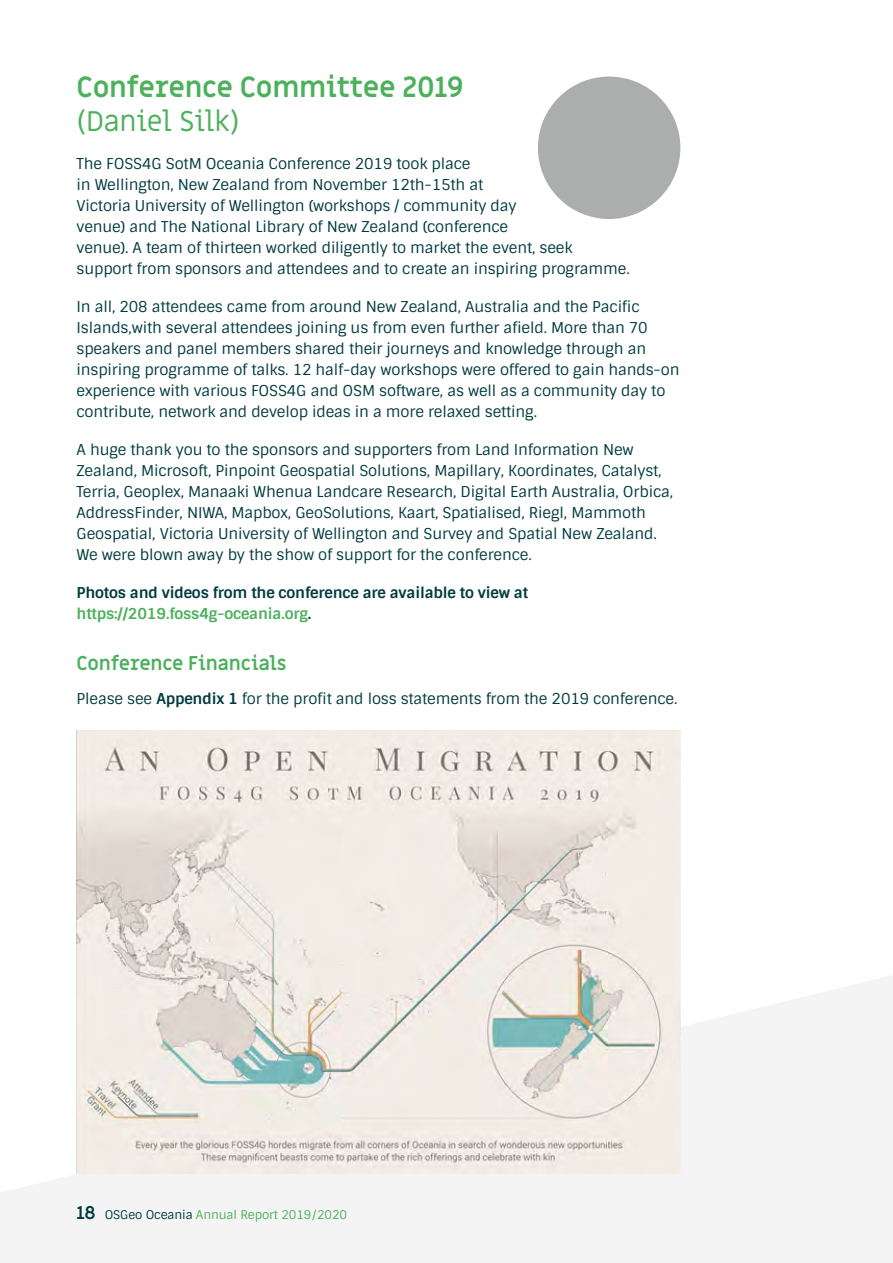
<style>
.page{position:relative;width:893px;height:1263px;background:#fff}
.page>*{position:absolute;margin:0;border:0;box-sizing:border-box;transform-origin:0 0}
.t1{font:700 28.5px/34.5px "Miriam Libre";letter-spacing:-.015em;color:#4db05c}
.t2{font:700 19.5px "Miriam Libre";letter-spacing:-.01em;color:#4db05c}
.t3{font:15px/21px "Sintony";letter-spacing:-.01em;color:#003b40}
.t4{font:700 15px/21px "Sintony";letter-spacing:-.01em;color:#003b40}
.t5{font:12px "Sintony";letter-spacing:-.01em;color:#4db05c}
.s1{font-weight:400}
.s2{color:#4db05c}
.s3{font-weight:700}
.s4{font-family:"Miriam Libre";font-weight:700;font-size:18px;color:#003b40}
.s5{color:#003b40}
</style>
<div class="page">
<svg style="left:0;top:975px;width:893px;height:288px;fill:#f4f4f4"></svg>
<div style="left:538px;top:77px;width:142px;height:142px;background:#acadad;border-radius:50%"></div>
<img style="left:77px;top:730px;width:603px;height:444px">
<p class="t1" style="left:77px;top:70px;width:389px">Conference Committee 2019 <span class="s1">(Daniel Silk)</span></p>
<p class="t3" style="left:77px;top:154px;width:555px">The FOSS4G SotM Oceania Conference 2019 took place<br>in Wellington, New Zealand from November 12th-15th at<br>Victoria University of Wellington (workshops / community day<br>venue) and The National Library of New Zealand (conference<br>venue). A team of thirteen worked diligently to market the event, seek support from sponsors and attendees and to create an inspiring programme.</p>
<p class="t3" style="left:77px;top:297px;width:604px">In all, 208 attendees came from around New Zealand, Australia and the Pacific Islands,with several attendees joining us from even further afield. More than 70 speakers and panel members shared their journeys and knowledge through an inspiring programme of talks. 12 half-day workshops were offered to gain hands-on experience with various FOSS4G and OSM software, as well as a community day to contribute, network and develop ideas in a more relaxed setting.</p>
<p class="t3" style="left:77px;top:440px;width:598px">A huge thank you to the sponsors and supporters from Land Information New Zealand, Microsoft, Pinpoint Geospatial Solutions, Mapillary, Koordinates, Catalyst, Terria, Geoplex, Manaaki Whenua Landcare Research, Digital Earth Australia, Orbica, AddressFinder, NIWA, Mapbox, GeoSolutions, Kaart, Spatialised, Riegl, Mammoth Geospatial, Victoria University of Wellington and Survey and Spatial New Zealand.<br>We were blown away by the show of support for the conference.</p>
<p class="t4" style="left:77px;top:583px;width:453px">Photos and videos from the conference are available to view at <span class="s2">https://2019.foss4g-oceania.org</span>.</p>
<p class="t2" style="left:77px;top:651px;width:211px">Conference Financials</p>
<p class="t3" style="left:77px;top:688px;width:602px">Please see <span class="s3">Appendix 1</span> for the profit and loss statements from the 2019 conference.</p>
<p class="t5" style="left:77px;top:1207px;width:272px"><span class="s4">18</span> <span class="s5">OSGeo Oceania</span> Annual Report 2019/2020</p>
</div>
